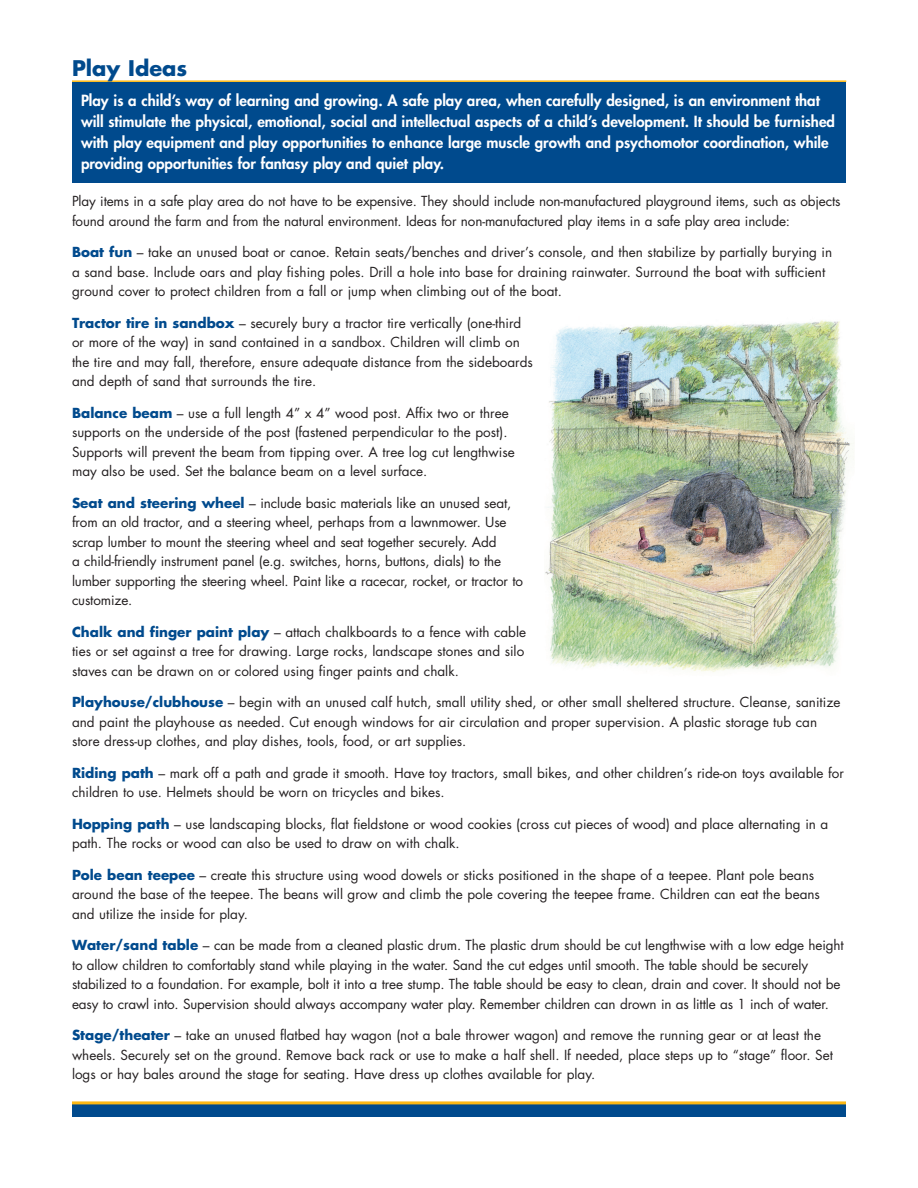
<style>
.page{position:relative;width:918px;height:1188px;background:#fff}
.page>*{position:absolute;margin:0;border:0;box-sizing:border-box;transform-origin:0 0}
.Headline{font:700 21px "Futura";color:#004a8d}
.Bullet_body{font:800 15px/21px "Futura";color:#fff}
.Bullet_body-2{font:13.5px/19.5px "Futura";color:#231f20}
.s1{font-weight:700;color:#004a8d}
</style>
<div class="page">
<div style="left:72px;top:1103px;width:774px;height:14px;background:#004a8d"></div>
<div style="left:72px;top:82px;width:774px;height:101px;background:#004a8d"></div>
<hr style="left:72px;top:80px;width:774px;height:2px;background:#fcb814">
<hr style="left:72px;top:1101px;width:774px;height:3px;background:#fcb814">
<img style="left:545px;top:320px;width:309px;height:352px">
<p class="Headline" style="left:72px;top:54px;width:117px">Play Ideas</p>
<p class="Bullet_body" style="left:81px;top:89px;width:756px">Play is a child’s way of learning and growing. A safe play area, when carefully designed, is an environment that will stimulate the physical, emotional, social and intellectual aspects of a child’s development. It should be furnished with play equipment and play opportunities to enhance large muscle growth and psychomotor coordination, while providing opportunities for fantasy play and quiet play.</p>
<p class="Bullet_body-2" style="left:72px;top:191px;width:770px">Play items in a safe play area do not have to be expensive. They should include non-manufactured playground items, such as objects found around the farm and from the natural environment. Ideas for non-manufactured play items in a safe play area include:</p>
<p class="Bullet_body-2" style="left:72px;top:242px;width:762px"><span class="s1">Boat fun</span> – take an unused boat or canoe. Retain seats/benches and driver’s console, and then stabilize by partially burying in a sand base. Include oars and play fishing poles. Drill a hole into base for draining rainwater. Surround the boat with sufficient ground cover to protect children from a fall or jump when climbing out of the boat.</p>
<p class="Bullet_body-2" style="left:72px;top:313px;width:462px"><span class="s1">Tractor tire in sandbox</span> – securely bury a tractor tire vertically (one-third or more of the way) in sand contained in a sandbox. Children will climb on the tire and may fall, therefore, ensure adequate distance from the sideboards and depth of sand that surrounds the tire.</p>
<p class="Bullet_body-2" style="left:72px;top:403px;width:444px"><span class="s1">Balance beam</span> – use a full length 4” x 4” wood post. Affix two or three supports on the underside of the post (fastened perpendicular to the post).<br>Supports will prevent the beam from tipping over. A tree log cut lengthwise may also be used. Set the balance beam on a level surface.</p>
<p class="Bullet_body-2" style="left:72px;top:493px;width:453px"><span class="s1">Seat and steering wheel</span> – include basic materials like an unused seat, from an old tractor, and a steering wheel, perhaps from a lawnmower. Use scrap lumber to mount the steering wheel and seat together securely. Add<br>a child-friendly instrument panel (e.g. switches, horns, buttons, dials) to the lumber supporting the steering wheel. Paint like a racecar, rocket, or tractor to customize.</p>
<p class="Bullet_body-2" style="left:72px;top:622px;width:456px"><span class="s1">Chalk and finger paint play</span> – attach chalkboards to a fence with cable ties or set against a tree for drawing. Large rocks, landscape stones and silo staves can be drawn on or colored using finger paints and chalk.</p>
<p class="Bullet_body-2" style="left:72px;top:692px;width:770px"><span class="s1">Playhouse/clubhouse</span> – begin with an unused calf hutch, small utility shed, or other small sheltered structure. Cleanse, sanitize and paint the playhouse as needed. Cut enough windows for air circulation and proper supervision. A plastic storage tub can store dress-up clothes, and play dishes, tools, food, or art supplies.</p>
<p class="Bullet_body-2" style="left:72px;top:763px;width:773px"><span class="s1">Riding path</span> – mark off a path and grade it smooth. Have toy tractors, small bikes, and other children’s ride-on toys available for children to use. Helmets should be worn on tricycles and bikes.</p>
<p class="Bullet_body-2" style="left:72px;top:814px;width:758px"><span class="s1">Hopping path</span> – use landscaping blocks, flat fieldstone or wood cookies (cross cut pieces of wood) and place alternating in a path. The rocks or wood can also be used to draw on with chalk.</p>
<p class="Bullet_body-2" style="left:72px;top:865px;width:750px"><span class="s1">Pole bean teepee</span> – create this structure using wood dowels or sticks positioned in the shape of a teepee. Plant pole beans around the base of the teepee. The beans will grow and climb the pole covering the teepee frame. Children can eat the beans and utilize the inside for play.</p>
<p class="Bullet_body-2" style="left:72px;top:935px;width:773px"><span class="s1">Water/sand table</span> – can be made from a cleaned plastic drum. The plastic drum should be cut lengthwise with a low edge height to allow children to comfortably stand while playing in the water. Sand the cut edges until smooth. The table should be securely stabilized to a foundation. For example, bolt it into a tree stump. The table should be easy to clean, drain and cover. It should not be easy to crawl into. Supervision should always accompany water play. Remember children can drown in as little as 1 inch of water.</p>
<p class="Bullet_body-2" style="left:72px;top:1025px;width:763px"><span class="s1">Stage/theater</span> – take an unused flatbed hay wagon (not a bale thrower wagon) and remove the running gear or at least the wheels. Securely set on the ground. Remove back rack or use to make a half shell. If needed, place steps up to “stage” floor. Set logs or hay bales around the stage for seating. Have dress up clothes available for play.</p>
</div>
